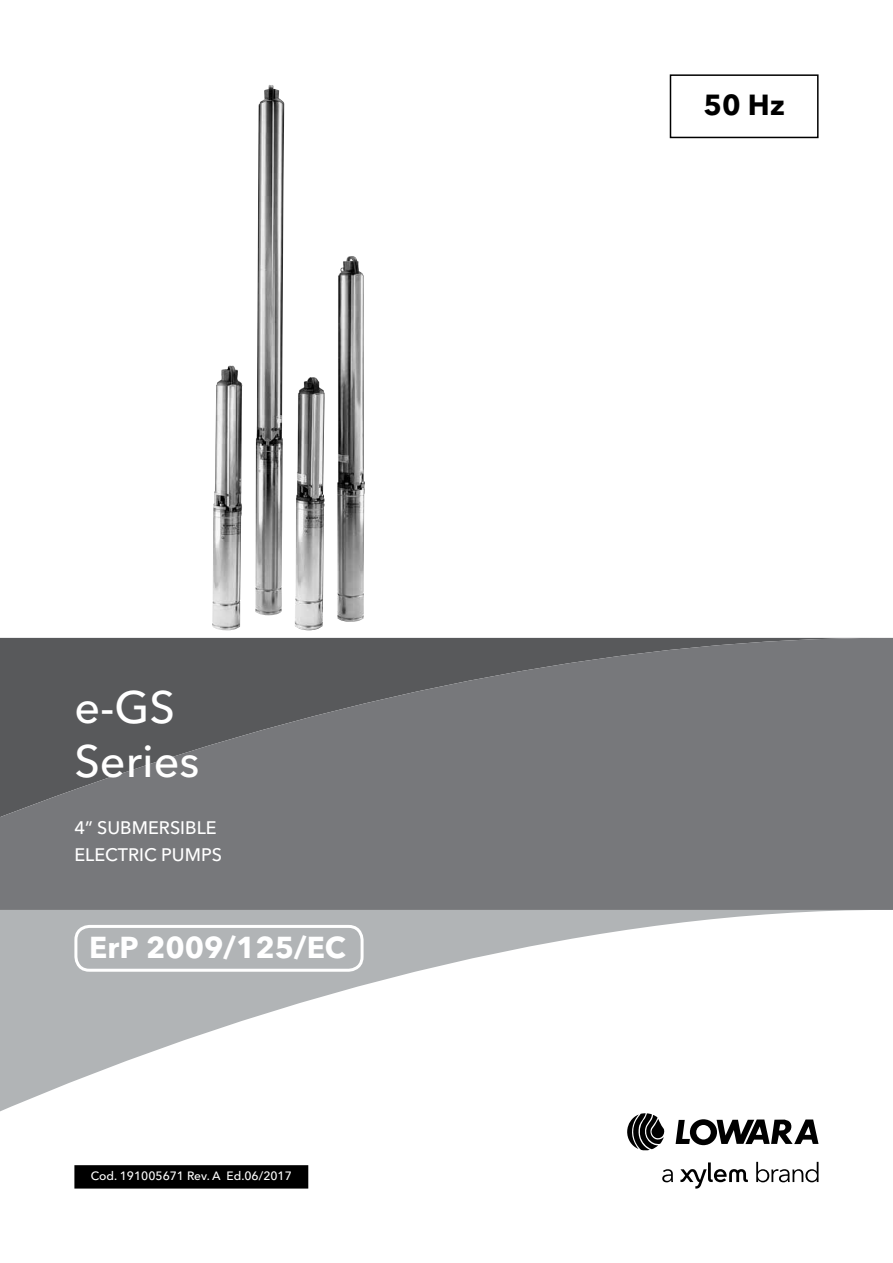
<style>
.page{position:relative;width:893px;height:1263px;background:#fff}
.page>*{position:absolute;margin:0;border:0;box-sizing:border-box;transform-origin:0 0}
.t1{font:500 45px/54px "Avenir Next LT Pro";color:#fff}
.t2{font:700 30px "Avenir Next LT Pro";color:#fff}
.t3{font:700 28.8px "Avenir Next LT Pro";color:#000}
.t4{font:500 18px/27px "Avenir Next LT Pro";color:#fff}
.t5{font:500 12px "Avenir Next LT Pro";color:#fff}
</style>
<div class="page">
<svg style="left:0;top:910px;width:863px;height:202px"></svg>
<div style="left:75px;top:1166px;width:233px;height:22px;background:#000"></div>
<div style="left:74px;top:1165px;width:234px;height:23px;border:2px solid #000"></div>
<svg style="left:0;top:638px;width:893px;height:272px;background:#707173"></svg>
<svg style="left:627px;top:1113px;width:38px;height:37px"></svg>
<svg style="left:676px;top:1119px;width:142px;height:26px"></svg>
<svg style="left:662px;top:1169px;width:11px;height:13px"></svg>
<svg style="left:756px;top:1162px;width:62px;height:20px"></svg>
<svg style="left:680px;top:1162px;width:68px;height:26px"></svg>
<div style="left:74px;top:925px;width:290px;height:47px;border:3px solid #fff;border-radius:14px"></div>
<div style="left:670px;top:74px;width:149px;height:64px;border:2px solid #000"></div>
<img style="left:212px;top:85px;width:153px;height:545px">
<h1 class="t1" style="left:74px;top:680px;width:127px">e-GS<br>Series</h1>
<h3 class="t4" style="left:74px;top:814px;width:149px">4” SUBMERSIBLE<br>ELECTRIC PUMPS</h3>
<h2 class="t2" style="left:89px;top:929px;width:258px">ErP 2009/125/EC</h2>
<p class="t5" style="left:91px;top:1169px;width:203px">Cod. 191005671 Rev. A Ed.06/2017</p>
<h3 class="t3" style="left:704px;top:87px;width:83px">50 Hz</h3>
</div>
